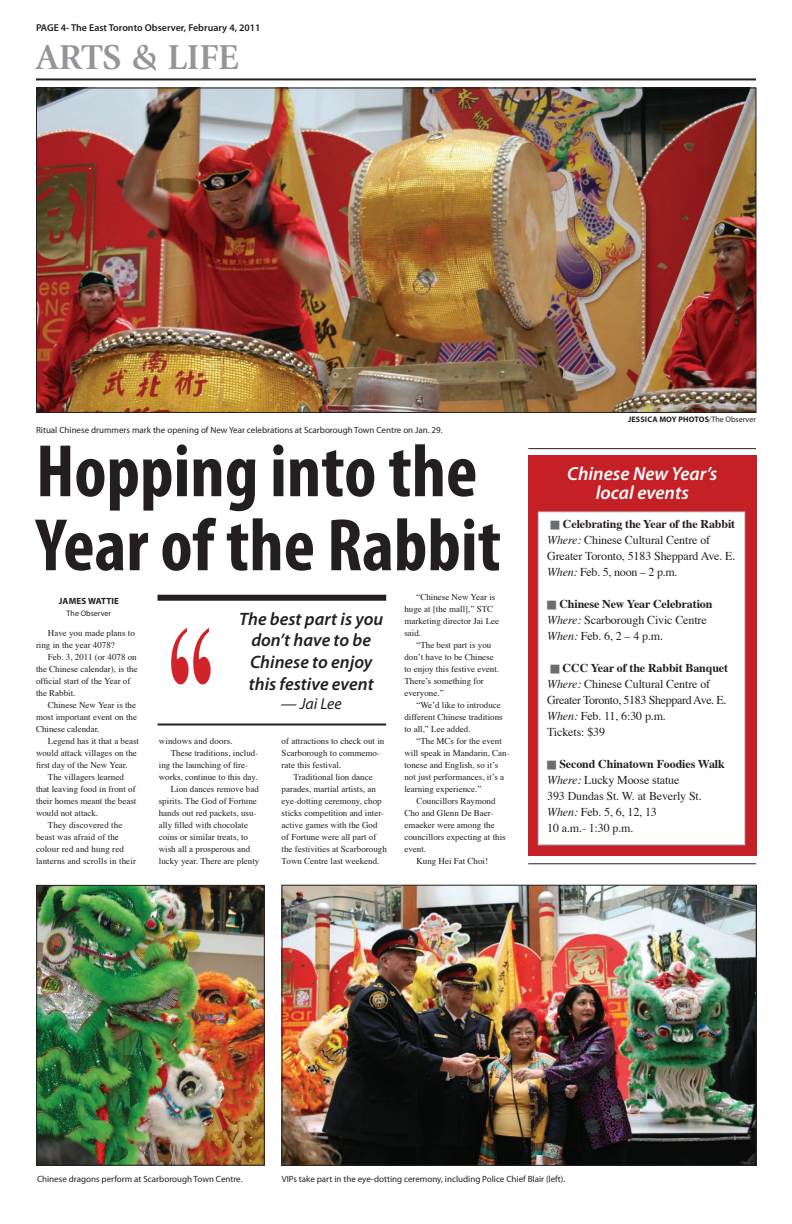
<style>
.page{position:relative;width:792px;height:1224px;background:#fff}
.page>*{position:absolute;margin:0;border:0;box-sizing:border-box;transform-origin:0 0}
.t1{font:700 173.6px "Times New Roman";color:#d1232a;scale:.54 1}
.t2{font:700 condensed 75px/74px "Myriad Pro";color:#231f20}
.t3{font:700 36px "Giovanni";color:#939598}
.t4{font:italic 600 19px/19px "Myriad Pro";color:#fff;text-align:center}
.t5{font:italic 600 18px/21.6px "Myriad Pro";color:#231f20;text-align:center}
.t6{font:italic 16px "Myriad Pro";color:#231f20}
.t7{font:12px/16px "Times";letter-spacing:-.01em;color:#231f20}
.t8{font:600 10px "Myriad Pro";color:#231f20}
.t9{font:9px "Times";color:#231f20}
.t10{font:9px "Myriad Pro";color:#231f20}
.t11{font:700 9px "Myriad Pro";letter-spacing:.02em;color:#231f20}
.t12{font:700 8px "Myriad Pro";letter-spacing:.02em;color:#231f20}
.t13{font:8px "Myriad Pro";color:#231f20}
.s1{font-family:"Times";font-weight:400}
.s2{font-weight:400}
.s3{color:#6c6d70}
.s4{font-weight:700}
.s5{font-style:italic}
</style>
<div class="page">
<div style="left:158px;top:595px;width:228px;height:6px;background:#231f20"></div>
<hr style="left:158px;top:723px;width:228px;height:2px;background:#231f20">
<hr style="left:36px;top:78px;width:720px;height:2px;background:#231f20">
<div style="left:528px;top:484px;width:228px;height:372px;background:#c42026"></div>
<div style="left:528px;top:455px;width:228px;height:50px;background:#c42026"></div>
<hr style="left:528px;top:448px;width:228px;height:1px;background:#231f20">
<hr style="left:528px;top:863px;width:228px;height:1px;background:#231f20">
<div style="left:538px;top:511px;width:207px;height:334px;background:#fff;border:1px solid #b0d2e3"></div>
<img style="left:38px;top:887px;width:225px;height:277px">
<div style="left:36px;top:885px;width:229px;height:281px;border:1px solid #231f20"></div>
<img style="left:38px;top:89px;width:716px;height:322px">
<img style="left:284px;top:887px;width:471px;height:277px">
<div style="left:282px;top:885px;width:475px;height:281px;border:1px solid #231f20"></div>
<p class="t8" style="left:36px;top:22px;width:226px">PAGE 4- The East Toronto Observer, February 4, 2011</p>
<p class="t3" style="left:36px;top:36px;width:204px">ARTS &amp; LIFE</p>
<p class="t10" style="left:36px;top:425px;width:408px">Ritual Chinese drummers mark the opening of New Year celebrations at Scarborough Town Centre on Jan. 29.</p>
<p class="t2" style="left:36px;top:433px;width:466px">Hopping into the<br>Year of the Rabbit</p>
<p class="t11" style="left:59px;top:595px;width:62px">JAMES WATTIE</p>
<p class="t13" style="left:67px;top:608px;width:46px">The Observer</p>
<p class="t9" style="left:48px;top:627px;width:88px">Have you made plans to</p>
<p class="t9" style="left:36px;top:639px;width:80px">ring in the year 4078?</p>
<p class="t9" style="left:48px;top:651px;width:90px">Feb. 3, 2011 (or 4078 on</p>
<p class="t9" style="left:36px;top:663px;width:103px">the Chinese calendar), is the</p>
<p class="t9" style="left:36px;top:675px;width:96px">official start of the Year of</p>
<p class="t9" style="left:36px;top:687px;width:41px">the Rabbit.</p>
<p class="t9" style="left:48px;top:699px;width:90px">Chinese New Year is the</p>
<p class="t9" style="left:36px;top:711px;width:102px">most important event on the</p>
<p class="t9" style="left:36px;top:723px;width:65px">Chinese calendar.</p>
<p class="t9" style="left:48px;top:735px;width:93px">Legend has it that a beast</p>
<p class="t9" style="left:36px;top:747px;width:102px">would attack villages on the</p>
<p class="t9" style="left:36px;top:759px;width:93px">first day of the New Year.</p>
<p class="t9" style="left:48px;top:771px;width:77px">The villagers learned</p>
<p class="t9" style="left:36px;top:783px;width:101px">that leaving food in front of</p>
<p class="t9" style="left:36px;top:795px;width:102px">their homes meant the beast</p>
<p class="t9" style="left:36px;top:807px;width:64px">would not attack.</p>
<p class="t9" style="left:48px;top:819px;width:76px">They discovered the</p>
<p class="t9" style="left:36px;top:831px;width:84px">beast was afraid of the</p>
<p class="t9" style="left:36px;top:843px;width:89px">colour red and hung red</p>
<p class="t9" style="left:36px;top:855px;width:102px">lanterns and scrolls in their</p>
<p class="t1" style="left:167px;top:567px;width:89px">“</p>
<p class="t5" style="left:239px;top:608px;width:146px">The best part is you don’t have to be<br>Chinese to enjoy this festive event</p>
<p class="t6" style="left:281px;top:694px;width:62px">— Jai Lee</p>
<p class="t9" style="left:159px;top:735px;width:75px">windows and doors.</p>
<p class="t9" style="left:171px;top:747px;width:89px">These traditions, includ-</p>
<p class="t9" style="left:159px;top:759px;width:91px">ing the launching of fire-</p>
<p class="t9" style="left:159px;top:771px;width:100px">works, continue to this day.</p>
<p class="t9" style="left:171px;top:783px;width:90px">Lion dances remove bad</p>
<p class="t9" style="left:159px;top:795px;width:100px">spirits. The God of Fortune</p>
<p class="t9" style="left:159px;top:807px;width:99px">hands out red packets, usu-</p>
<p class="t9" style="left:159px;top:819px;width:91px">ally filled with chocolate</p>
<p class="t9" style="left:159px;top:831px;width:91px">coins or similar treats, to</p>
<p class="t9" style="left:159px;top:843px;width:93px">wish all a prosperous and</p>
<p class="t9" style="left:159px;top:855px;width:102px">lucky year. There are plenty</p>
<p class="t9" style="left:282px;top:735px;width:104px">of attractions to check out in</p>
<p class="t9" style="left:282px;top:747px;width:100px">Scarborough to commemo-</p>
<p class="t9" style="left:282px;top:759px;width:61px">rate this festival.</p>
<p class="t9" style="left:294px;top:771px;width:81px">Traditional lion dance</p>
<p class="t9" style="left:282px;top:783px;width:96px">parades, martial artists, an</p>
<p class="t9" style="left:282px;top:795px;width:102px">eye-dotting ceremony, chop</p>
<p class="t9" style="left:282px;top:807px;width:104px">sticks competition and inter-</p>
<p class="t9" style="left:282px;top:819px;width:97px">active games with the God</p>
<p class="t9" style="left:282px;top:831px;width:96px">of Fortune were all part of</p>
<p class="t9" style="left:282px;top:843px;width:107px">the festivities at Scarborough</p>
<p class="t9" style="left:282px;top:855px;width:99px">Town Centre last weekend.</p>
<p class="t9" style="left:416px;top:591px;width:80px">“Chinese New Year is</p>
<p class="t9" style="left:404px;top:603px;width:90px">huge at [the mall],” STC</p>
<p class="t9" style="left:404px;top:615px;width:96px">marketing director Jai Lee</p>
<p class="t9" style="left:404px;top:627px;width:18px">said.</p>
<p class="t9" style="left:416px;top:639px;width:76px">“The best part is you</p>
<p class="t9" style="left:404px;top:651px;width:91px">don’t have to be Chinese</p>
<p class="t9" style="left:404px;top:663px;width:96px">to enjoy this festive event.</p>
<p class="t9" style="left:404px;top:675px;width:81px">There’s something for</p>
<p class="t9" style="left:404px;top:687px;width:41px">everyone.”</p>
<p class="t9" style="left:416px;top:699px;width:86px">“We’d like to introduce</p>
<p class="t9" style="left:404px;top:711px;width:100px">different Chinese traditions</p>
<p class="t9" style="left:404px;top:723px;width:68px">to all,” Lee added.</p>
<p class="t9" style="left:416px;top:735px;width:87px">“The MCs for the event</p>
<p class="t9" style="left:404px;top:747px;width:107px">will speak in Mandarin, Can-</p>
<p class="t9" style="left:404px;top:759px;width:95px">tonese and English, so it’s</p>
<p class="t9" style="left:404px;top:771px;width:101px">not just performances, it’s a</p>
<p class="t9" style="left:404px;top:783px;width:78px">learning experience.”</p>
<p class="t9" style="left:416px;top:795px;width:81px">Councillors Raymond</p>
<p class="t9" style="left:404px;top:807px;width:91px">Cho and Glenn De Baer-</p>
<p class="t9" style="left:404px;top:819px;width:92px">emaeker were among the</p>
<p class="t9" style="left:404px;top:831px;width:103px">councillors expecting at this</p>
<p class="t9" style="left:404px;top:843px;width:23px">event.</p>
<p class="t9" style="left:416px;top:855px;width:73px">Kung Hei Fat Choi!</p>
<p class="t12" style="left:628px;top:414px;width:9px">JESSI</p>
<p class="t12" style="left:647px;top:414px;width:110px">CA MOY PHOTOS<span class="s1">/</span><span class="s2">The Observer</span></p>
<p class="t4" style="left:567px;top:464px;width:152px">Chinese New Year’s local events</p>
<p class="t7" style="left:547px;top:517px;width:190px"><span class="s3">■</span> <span class="s4">Celebrating the Year of the Rabbit </span><span class="s5">Where:</span> Chinese Cultural Centre of Greater Toronto, 5183 Sheppard Ave. E.<br><span class="s5">When:</span> Feb. 5, noon – 2 p.m.</p>
<p class="t7" style="left:547px;top:597px;width:167px"><span class="s3">■</span> <span class="s4">Chinese New Year Celebration<br></span><span class="s5">Where:</span> Scarborough Civic Centre<br><span class="s5">When:</span> Feb. 6, 2 – 4 p.m.</p>
<p class="t7" style="left:547px;top:661px;width:182px"><span class="s3">■</span> <span class="s4">CCC Year of the Rabbit Banquet<br></span><span class="s5">Where:</span> Chinese Cultural Centre of<br>Greater Toronto, 5183 Sheppard Ave. E.<br><span class="s5">When:</span> Feb. 11, 6:30 p.m.<br>Tickets: $39</p>
<p class="t7" style="left:547px;top:757px;width:179px"><span class="s3">■</span> <span class="s4">Second Chinatown Foodies Walk<br></span><span class="s5">Where:</span> Lucky Moose statue<br>393 Dundas St. W. at Beverly St.<br><span class="s5">When:</span> Feb. 5, 6, 12, 13<br>10 a.m.- 1:30 p.m.</p>
<p class="t10" style="left:37px;top:1173px;width:207px">Chinese dragons perform at Scarborough Town Centre.</p>
<p class="t10" style="left:282px;top:1173px;width:285px">VIPs take part in the eye-dotting ceremony, including Police Chief Blair (left).</p>
</div>
